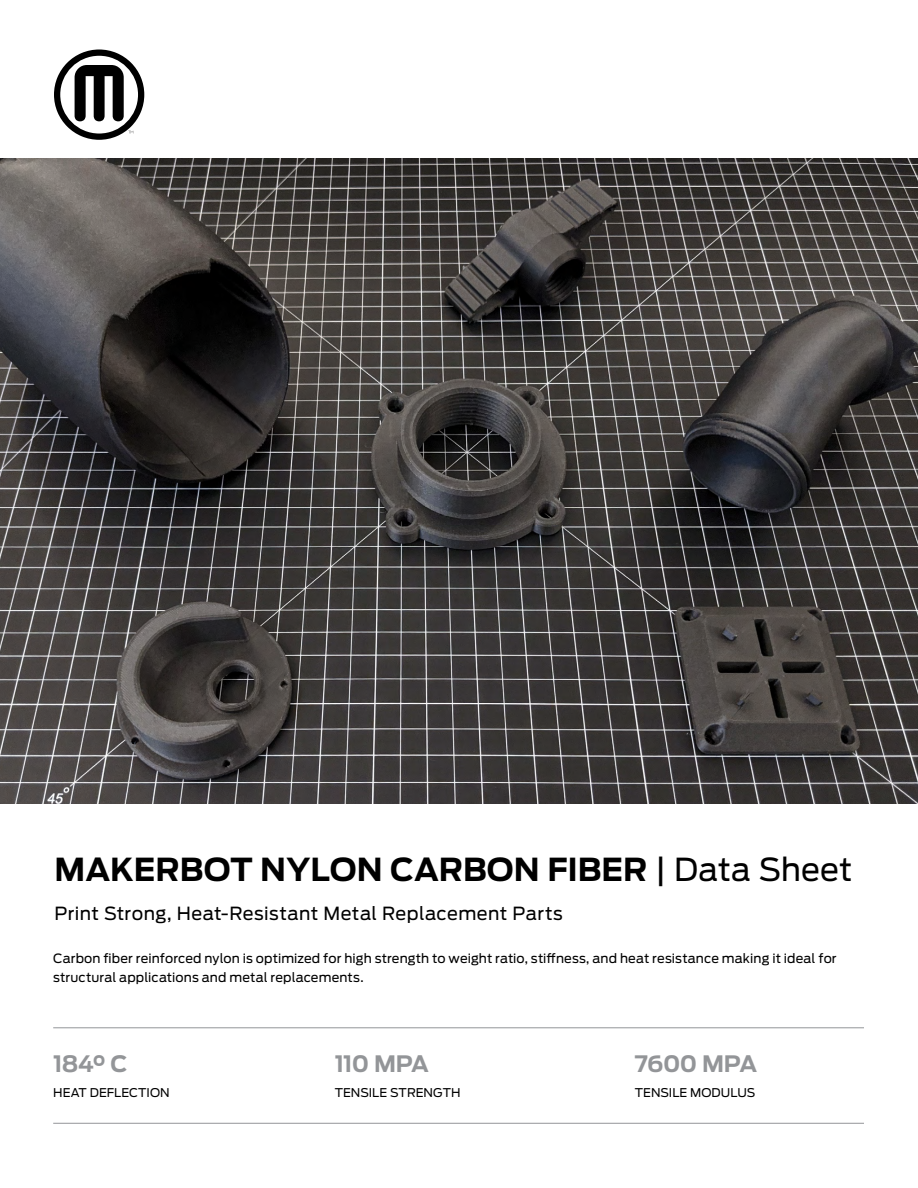
<style>
.page{position:relative;width:918px;height:1188px;background:#fff}
.page>*{position:absolute;margin:0;border:0;box-sizing:border-box;transform-origin:0 0}
.t1{font:700 31.5px "Antenna";color:#000}
.t2{font:700 22.5px "Antenna";letter-spacing:-.03em;color:#939598}
.t3{font:18px "Antenna";letter-spacing:.025em;color:#000}
.t4{font:12.75px/19.5px "Antenna";letter-spacing:.01em;color:#000}
.t5{font:12px "Antenna";letter-spacing:.005em;color:#000}
.s1{font-weight:400}
</style>
<div class="page">
<img style="left:0;top:158px;width:918px;height:645px">
<hr style="left:53px;top:1123px;width:811px;height:1px;background:#939598">
<hr style="left:53px;top:1027px;width:811px;height:1px;background:#939598">
<svg style="left:54px;top:50px;width:90px;height:90px"></svg>
<h1 class="t1" style="left:55px;top:851px;width:799px">MAKERBOT NYLON CARBON FIBER <span class="s1">| Data Sheet</span></h1>
<h3 class="t3" style="left:55px;top:903px;width:510px">Print Strong, Heat-Resistant Metal Replacement Parts</h3>
<p class="t4" style="left:53px;top:948px;width:785px">Carbon fiber reinforced nylon is optimized for high strength to weight ratio, stiffness, and heat resistance making it ideal for structural applications and metal replacements.</p>
<h2 class="t2" style="left:53px;top:1050px;width:76px">184° C</h2>
<p class="t5" style="left:53px;top:1085px;width:118px">HEAT DEFLECTION</p>
<h2 class="t2" style="left:335px;top:1050px;width:96px">110 MPA</h2>
<p class="t5" style="left:335px;top:1085px;width:127px">TENSILE STRENGTH</p>
<h2 class="t2" style="left:635px;top:1050px;width:124px">7600 MPA</h2>
<p class="t5" style="left:635px;top:1085px;width:122px">TENSILE MODULUS</p>
</div>
